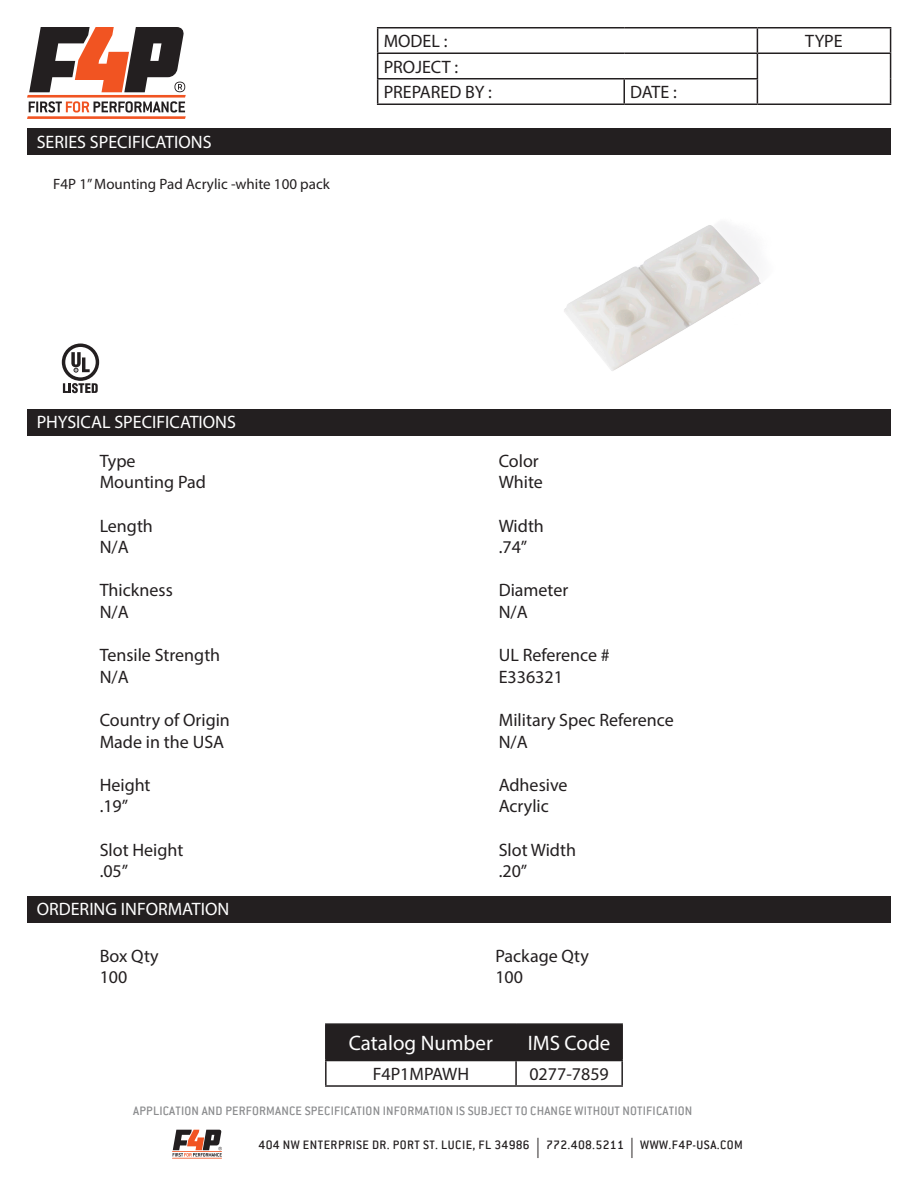
<style>
.page{position:relative;width:918px;height:1188px;background:#fff}
.page>*{position:absolute;margin:0;border:0;box-sizing:border-box;transform-origin:0 0}
.t1{font:21px "Myriad Pro";color:#fff}
.t2{font:18px/21.6px "Myriad Pro";color:#231f20}
.t3{font:18px "Myriad Pro";color:#fff}
.t4{font:15px "Myriad Pro";color:#231f20}
.t5{font:500 13.5px "Conduit ITC";letter-spacing:.015em;color:#8b8c8e}
.t6{font:500 13.5px "Conduit ITC";letter-spacing:.035em;color:#231f20}
.s1{font-family:"Myriad Pro";font-weight:400;font-size:20.25px}
</style>
<div class="page">
<svg style="left:27px;top:27px;width:159px;height:92px"></svg>
<hr style="left:172px;top:1151px;width:50px;height:1px;background:#f15422">
<hr style="left:172px;top:1158px;width:50px;height:1px;background:#f15422">
<svg style="left:173px;top:1130px;width:49px;height:27px"></svg>
<hr style="left:377px;top:27px;width:247px;height:1px;background:#231f20">
<hr style="left:624px;top:27px;width:133px;height:1px;background:#231f20">
<hr style="left:757px;top:27px;width:134px;height:1px;background:#231f20">
<hr style="left:377px;top:52px;width:247px;height:2px;background:#231f20">
<hr style="left:624px;top:52px;width:133px;height:2px;background:#231f20">
<hr style="left:757px;top:52px;width:134px;height:2px;background:#231f20">
<hr style="left:377px;top:78px;width:247px;height:2px;background:#231f20">
<svg style="left:377px;top:28px;width:1px;height:76px"></svg>
<hr style="left:624px;top:78px;width:134px;height:2px;background:#231f20">
<hr style="left:623px;top:80px;width:2px;height:24px;background:#231f20">
<svg style="left:757px;top:28px;width:1px;height:76px"></svg>
<svg style="left:890px;top:28px;width:1px;height:76px"></svg>
<hr style="left:377px;top:104px;width:247px;height:1px;background:#231f20">
<hr style="left:624px;top:104px;width:133px;height:1px;background:#231f20">
<hr style="left:757px;top:104px;width:134px;height:1px;background:#231f20">
<div style="left:27px;top:129px;width:864px;height:26px;background:#231f20"></div>
<div style="left:27px;top:410px;width:864px;height:26px;background:#231f20"></div>
<div style="left:27px;top:897px;width:864px;height:26px;background:#231f20"></div>
<div style="left:327px;top:1025px;width:294px;height:35px;background:#231f20"></div>
<hr style="left:325px;top:1023px;width:191px;height:2px;background:#231f20">
<hr style="left:325px;top:1025px;width:2px;height:35px;background:#231f20">
<hr style="left:516px;top:1023px;width:107px;height:2px;background:#231f20">
<hr style="left:515px;top:1025px;width:2px;height:35px;background:#231f20">
<hr style="left:621px;top:1025px;width:2px;height:35px;background:#231f20">
<hr style="left:325px;top:1060px;width:191px;height:1px;background:#231f20">
<hr style="left:325px;top:1061px;width:2px;height:24px;background:#231f20">
<hr style="left:516px;top:1060px;width:107px;height:1px;background:#231f20">
<hr style="left:515px;top:1061px;width:2px;height:24px;background:#231f20">
<hr style="left:621px;top:1061px;width:2px;height:24px;background:#231f20">
<hr style="left:325px;top:1085px;width:191px;height:2px;background:#231f20">
<hr style="left:516px;top:1085px;width:107px;height:2px;background:#231f20">
<img style="left:564px;top:224px;width:197px;height:147px">
<svg style="left:62px;top:344px;width:37px;height:49px"></svg>
<p class="t3" style="left:37px;top:131px;width:176px">SERIES SPECIFICATIONS</p>
<p class="t4" style="left:53px;top:175px;width:278px">F4P 1” Mounting Pad Acrylic -white 100 pack</p>
<p class="t2" style="left:384px;top:30px;width:65px">MODEL :</p>
<p class="t2" style="left:805px;top:30px;width:39px">TYPE</p>
<p class="t2" style="left:384px;top:54px;width:110px;line-height:25.5px">PROJECT :<br>PREPARED BY :</p>
<p class="t2" style="left:630px;top:81px;width:48px">DATE :</p>
<p class="t3" style="left:37px;top:411px;width:201px">PHYSICAL SPECIFICATIONS</p>
<p class="t2" style="left:100px;top:450px;width:108px">Type<br>Mounting Pad</p>
<p class="t2" style="left:100px;top:514px;width:55px">Length<br>N/A</p>
<p class="t2" style="left:100px;top:579px;width:75px">Thickness<br>N/A</p>
<p class="t2" style="left:100px;top:644px;width:122px">Tensile Strength<br>N/A</p>
<p class="t2" style="left:100px;top:709px;width:132px">Country of Origin<br>Made in the USA</p>
<p class="t2" style="left:100px;top:774px;width:52px">Height .19”</p>
<p class="t2" style="left:100px;top:838px;width:85px">Slot Height .05”</p>
<p class="t3" style="left:37px;top:898px;width:194px">ORDERING INFORMATION</p>
<p class="t2" style="left:499px;top:450px;width:46px">Color<br>White</p>
<p class="t2" style="left:499px;top:514px;width:47px">Width .74”</p>
<p class="t2" style="left:499px;top:579px;width:71px">Diameter<br>N/A</p>
<p class="t2" style="left:499px;top:644px;width:113px">UL Reference #<br>E336321</p>
<p class="t2" style="left:499px;top:709px;width:177px">Military Spec Reference<br>N/A</p>
<p class="t2" style="left:499px;top:774px;width:70px">Adhesive<br>Acrylic</p>
<p class="t2" style="left:499px;top:838px;width:79px">Slot Width .20”</p>
<p class="t2" style="left:100px;top:944px;width:60px">Box Qty<br>100</p>
<p class="t2" style="left:495px;top:944px;width:95px">Package Qty<br>100</p>
<p class="t1" style="left:349px;top:1030px;width:146px">Catalog Number</p>
<p class="t1" style="left:528px;top:1030px;width:84px">IMS Code</p>
<p class="t2" style="left:373px;top:1063px;width:98px">F4P1MPAWH</p>
<p class="t2" style="left:529px;top:1063px;width:81px">0277-7859</p>
<p class="t5" style="left:133px;top:1103px;width:561px">APPLICATION AND PERFORMANCE SPECIFICATION INFORMATION IS SUBJECT TO CHANGE WITHOUT NOTIFICATION</p>
<p class="t6" style="left:259px;top:1137px;width:486px">404 NW ENTERPRISE DR. PORT ST. LUCIE, FL 34986 <span class="s1">|</span> 772.408.5211 <span class="s1">|</span> WWW.F4P-USA.COM</p>
</div>
